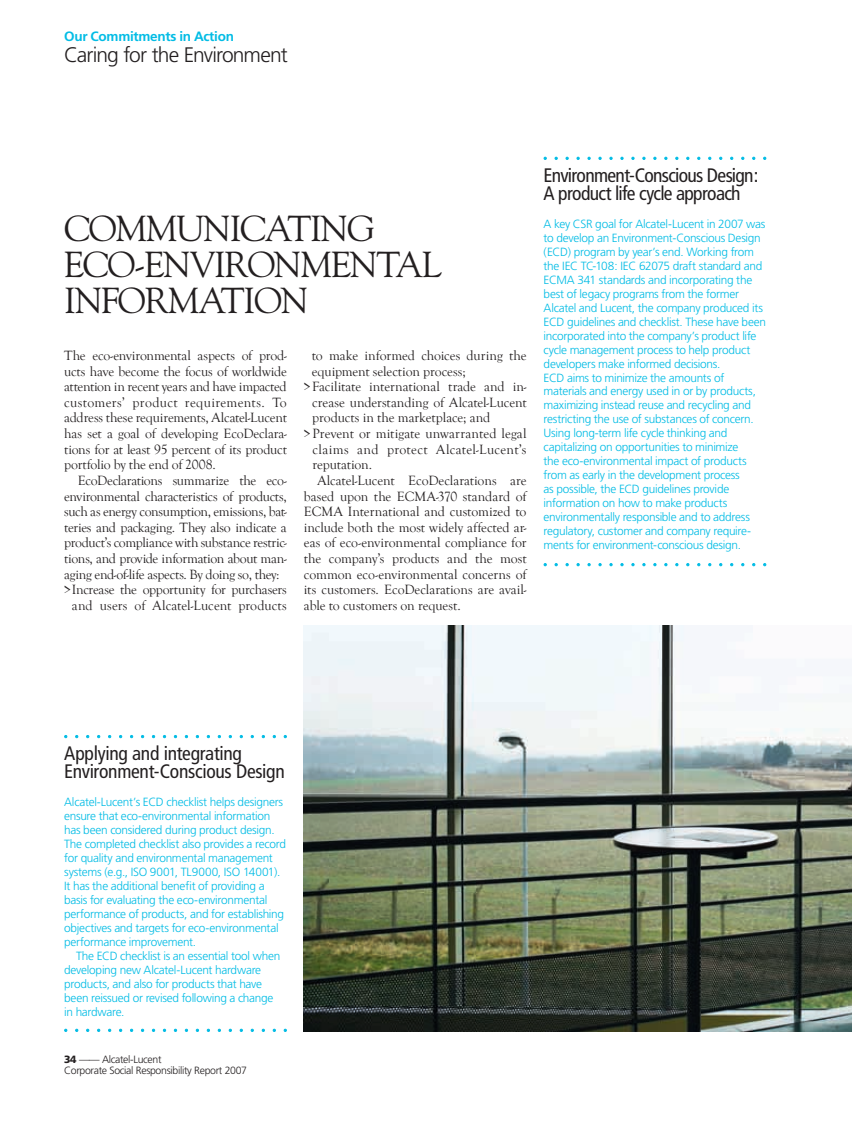
<style>
.page{position:relative;width:852px;height:1126px;background:#fff}
.page>*{position:absolute;margin:0;border:0;box-sizing:border-box;transform-origin:0 0}
.t1{font:36px/36px "Goudy";letter-spacing:-.04em;color:#231f20}
.t2{font:300 21px "Frutiger";letter-spacing:-.045em;color:#231f20}
.t3{font:condensed 19.5px/18.1px "Frutiger";letter-spacing:-.025em;color:#231f20}
.t4{font:13.8px/15.6px "Goudy Old Style T";letter-spacing:-.01em;color:#231f20;text-align:justify}
.t5{font:13.8px "Goudy Old Style T";letter-spacing:-.03em;color:#231f20}
.t6{font:13.8px "Goudy Old Style T";letter-spacing:.01em;color:#231f20}
.t7{font:13.8px "Goudy Old Style T";letter-spacing:.03em;color:#231f20}
.t8{font:700 13.5px "Frutiger";letter-spacing:-.02em;color:#02bce5}
.t9{font:300 11.85px/14px "Frutiger";letter-spacing:-.025em;color:#02bce5}
.t10{font:300 10.5px/10.5px "Frutiger";letter-spacing:-.03em;color:#231f20}
.s1{font-weight:900}
</style>
<div class="page">
<img style="left:304px;top:625px;width:547px;height:406px">
<svg style="left:283px;top:735px;width:4px;height:3px"></svg>
<p class="t8" style="left:64px;top:31px;width:171px">Our Commitments in Action</p>
<h2 class="t2" style="left:64px;top:46px;width:225px">Caring for the Environment</h2>
<h1 class="t1" style="left:64px;top:212px;width:379px">COMMUNICATING<br>ECO-ENVIRONMENTAL<br>INFORMATION</h1>
<p class="t4" style="left:64px;top:347px;width:224px">The eco-environmental aspects of prod&shy;ucts have become the focus of worldwide attention in recent years and have impacted customers’ product requirements. To address these requirements, Alcatel-Lucent has set a goal of developing EcoDeclara&shy;tions for at least 95 percent of its product portfolio by the end of 2008.</p>
<p class="t4" style="left:78px;top:472px;width:210px">EcoDeclarations summarize the eco-</p>
<p class="t4" style="left:64px;top:488px;width:224px">environmental characteristics of products,</p>
<p class="t4" style="left:64px;top:503px;width:224px">such as energy consumption, emissions, bat-</p>
<p class="t4" style="left:64px;top:519px;width:224px">teries and packaging. They also indicate a</p>
<p class="t4" style="left:64px;top:535px;width:224px">product’s compliance with substance restric-</p>
<p class="t5" style="left:64px;top:550px;width:224px">tions, and provide information about man-</p>
<p class="t4" style="left:64px;top:566px;width:217px">aging end-of-life aspects. By doing so, they:</p>
<p class="t4" style="left:64px;top:581px;width:224px">&gt; Increase the opportunity for purchasers</p>
<p class="t4" style="left:72px;top:597px;width:216px">and users of Alcatel-Lucent products</p>
<p class="t4" style="left:311px;top:347px;width:216px">to make informed choices during the</p>
<p class="t4" style="left:311px;top:363px;width:155px">equipment selection process;</p>
<p class="t4" style="left:304px;top:378px;width:224px">&gt; Facilitate international trade and in-</p>
<p class="t4" style="left:312px;top:394px;width:216px">crease understanding of Alcatel-Lucent</p>
<p class="t4" style="left:312px;top:410px;width:179px">products in the marketplace; and</p>
<p class="t6" style="left:304px;top:425px;width:224px">&gt; Prevent or mitigate unwarranted legal</p>
<p class="t7" style="left:312px;top:441px;width:215px">claims and protect Alcatel-Lucent’s</p>
<p class="t4" style="left:312px;top:457px;width:61px">reputation.</p>
<p class="t4" style="left:317px;top:472px;width:210px">Alcatel-Lucent EcoDeclarations are</p>
<p class="t4" style="left:304px;top:488px;width:224px">based upon the ECMA-370 standard of</p>
<p class="t4" style="left:304px;top:503px;width:224px">ECMA International and customized to</p>
<p class="t4" style="left:304px;top:519px;width:224px">include both the most widely affected ar-</p>
<p class="t4" style="left:304px;top:535px;width:224px">eas of eco-environmental compliance for</p>
<p class="t4" style="left:304px;top:550px;width:224px">the company’s products and the most</p>
<p class="t4" style="left:304px;top:566px;width:224px">common eco-environmental concerns of</p>
<p class="t4" style="left:304px;top:581px;width:224px">its customers. EcoDeclarations are avail-</p>
<p class="t4" style="left:304px;top:597px;width:158px">able to customers on request.</p>
<h3 class="t3" style="left:543px;top:167px;width:216px">Environment-Conscious Design:<br>A product life cycle approach</h3>
<p class="t9" style="left:543px;top:217px;width:224px">A key CSR goal for Alcatel-Lucent in 2007 was to develop an Environment-Conscious Design (ECD) program by year’s end. Working from the IEC TC-108: IEC 62075 draft standard and ECMA 341 standards and incorporating the best of legacy programs from the former Alcatel and Lucent, the company produced its ECD guidelines and checklist. These have been incorporated into the company’s product life cycle management process to help product developers make informed decisions.<br>ECD aims to minimize the amounts of materials and energy used in or by products, maximizing instead reuse and recycling and restricting the use of substances of concern.<br>Using long-term life cycle thinking and capitalizing on opportunities to minimize<br>the eco-environmental impact of products from as early in the development process<br>as possible, the ECD guidelines provide information on how to make products environmentally responsible and to address regulatory, customer and company require&shy;ments for environment-conscious design.</p>
<h3 class="t3" style="left:64px;top:745px;width:222px">Applying and integrating<br>Environment-Conscious Design</h3>
<p class="t9" style="left:64px;top:795px;width:223px">Alcatel-Lucent’s ECD checklist helps designers ensure that eco-environmental information has been considered during product design.<br>The completed checklist also provides a record for quality and environmental management systems (e.g., ISO 9001, TL9000, ISO 14001).<br>It has the additional benefit of providing a basis for evaluating the eco-environmental performance of products, and for establishing objectives and targets for eco-environmental performance improvement.</p>
<p class="t9" style="left:64px;top:948px;width:218px;text-indent:12px">The ECD checklist is an essential tool when developing new Alcatel-Lucent hardware products, and also for products that have been reissued or revised following a change in hardware.</p>
<p class="t10" style="left:64px;top:1054px;width:184px"><span class="s1">34</span> —— Alcatel-Lucent<br>Corporate Social Responsibility Report 2007</p>
</div>
